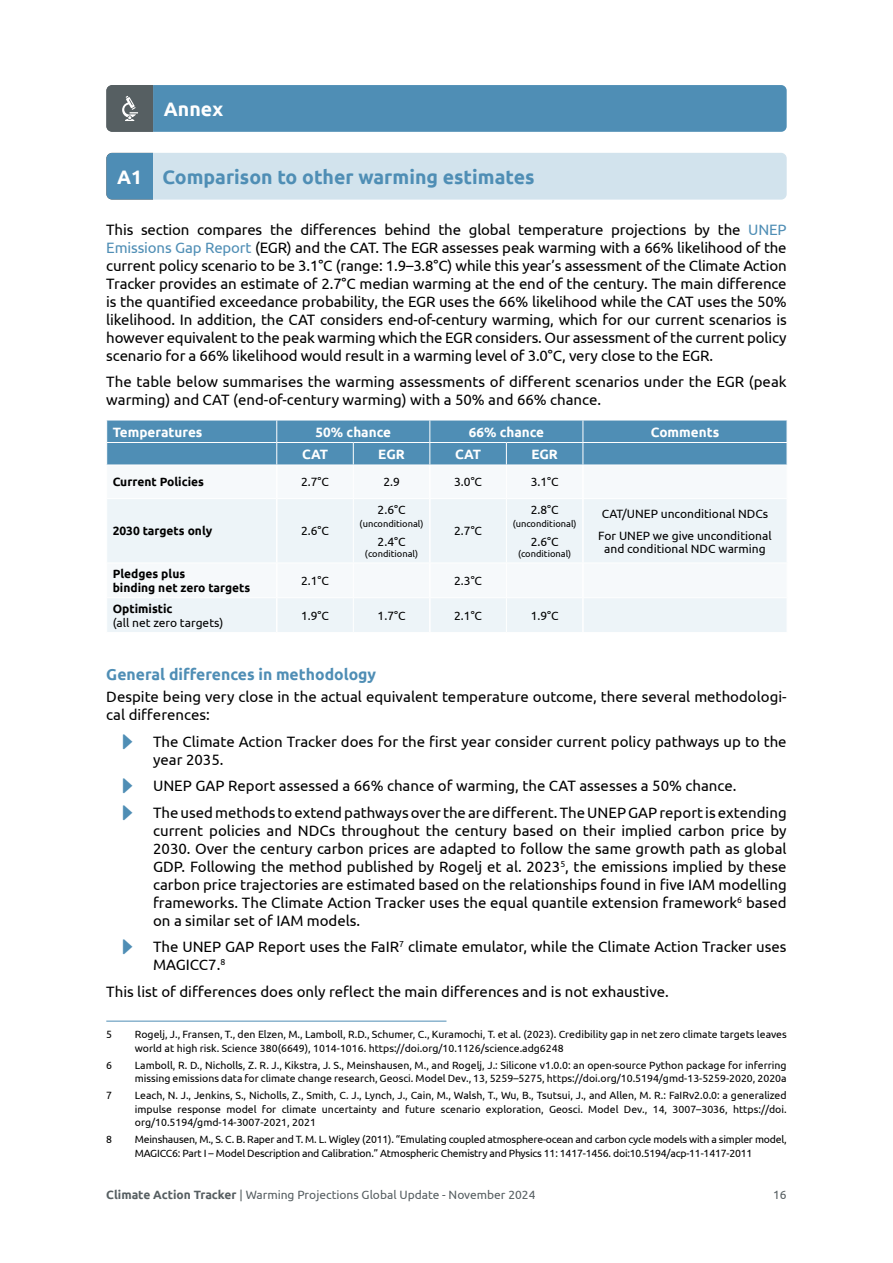
<style>
.page{position:relative;width:893px;height:1263px;background:#fff}
.page>*{position:absolute;margin:0;border:0;box-sizing:border-box;transform-origin:0 0}
.t1{font:700 19.5px "Ubuntu";color:#4f8eb5}
.t2{font:700 19.5px "Ubuntu";color:#fff}
.t3{font:700 15.75px "Ubuntu";color:#4f8eb5}
.t4{font:15px/18px "Ubuntu";color:#000}
.t5{font:700 13.5px "Ubuntu";color:#fff}
.t6{font:12px/22px "Ubuntu";color:#000}
.t7{font:700 12px/13.5px "Ubuntu";color:#000}
.t8{font:12px "Ubuntu";color:#575f62}
.t9{font:10.5px/13.5px "Ubuntu";color:#000}
.t10{font:10.5px/13.5px "Ubuntu";letter-spacing:-.02em;color:#000}
.t11{font:9.3px "Ubuntu";color:#000}
.s1{color:#fff}
.s2{color:#4f8eb5}
.s3{font-weight:700}
</style>
<div class="page">
<svg style="left:106px;top:85px;width:681px;height:47px;background:#518cb0"></svg>
<svg style="left:106px;top:153px;width:681px;height:47px;background:#c9dde9"></svg>
<svg style="left:107px;top:499px;width:680px;height:133px;fill:#edf4f8"></svg>
<svg style="left:106px;top:420px;width:681px;height:45px;background:#5894b8"></svg>
<hr style="left:106px;top:563px;width:171px;height:1px;background:#fff">
<hr style="left:277px;top:563px;width:76px;height:1px;background:#fff">
<hr style="left:353px;top:563px;width:77px;height:1px;background:#fff">
<hr style="left:430px;top:563px;width:76px;height:1px;background:#fff">
<hr style="left:506px;top:563px;width:77px;height:1px;background:#fff">
<hr style="left:583px;top:563px;width:204px;height:1px;background:#fff">
<hr style="left:106px;top:597px;width:171px;height:1px;background:#fff">
<hr style="left:277px;top:597px;width:76px;height:1px;background:#fff">
<hr style="left:353px;top:597px;width:77px;height:1px;background:#fff">
<hr style="left:430px;top:597px;width:76px;height:1px;background:#fff">
<hr style="left:506px;top:597px;width:77px;height:1px;background:#fff">
<hr style="left:583px;top:597px;width:204px;height:1px;background:#fff">
<hr style="left:276px;top:499px;width:2px;height:64px;background:#fff">
<hr style="left:429px;top:499px;width:2px;height:64px;background:#fff">
<hr style="left:582px;top:499px;width:2px;height:64px;background:#fff">
<hr style="left:276px;top:563px;width:2px;height:34px;background:#fff">
<hr style="left:429px;top:563px;width:2px;height:34px;background:#fff">
<hr style="left:582px;top:563px;width:2px;height:34px;background:#fff">
<hr style="left:276px;top:598px;width:2px;height:34px;background:#fff">
<hr style="left:429px;top:598px;width:2px;height:34px;background:#fff">
<hr style="left:582px;top:598px;width:2px;height:34px;background:#fff">
<hr style="left:353px;top:499px;width:1px;height:64px;background:#fff">
<hr style="left:506px;top:499px;width:1px;height:64px;background:#fff">
<hr style="left:353px;top:563px;width:1px;height:34px;background:#fff">
<hr style="left:506px;top:563px;width:1px;height:34px;background:#fff">
<hr style="left:353px;top:598px;width:1px;height:34px;background:#fff">
<hr style="left:506px;top:598px;width:1px;height:34px;background:#fff">
<hr style="left:106px;top:1021px;width:340px;height:1px;background:#4f8eb5">
<h1 class="t2" style="left:164px;top:97px;width:61px">Annex</h1>
<h1 class="t1" style="left:117px;top:165px;width:419px"><span class="s1">A1</span> Comparison to other warming estimates</h1>
<p class="t4" style="left:106px;top:220px;width:682px;text-align:justify">This section compares the differences behind the global temperature projections by the <span class="s2">UNEP Emissions Gap Report</span> (EGR) and the CAT. The EGR assesses peak warming with a 66% likelihood of the current policy scenario to be 3.1°C (range: 1.9–3.8°C) while this year’s assessment of the Climate Action Tracker provides an estimate of 2.7°C median warming at the end of the century. The main difference is the quantified exceedance probability, the EGR uses the 66% likelihood while the CAT uses the 50% likelihood. In addition, the CAT considers end-of-century warming, which for our current scenarios is however equivalent to the peak warming which the EGR considers. Our assessment of the current policy scenario for a 66% likelihood would result in a warming level of 3.0°C, very close to the EGR.</p>
<p class="t4" style="left:106px;top:372px;width:682px">The table below summarises the warming assessments of different scenarios under the EGR (peak warming) and CAT (end-of-century warming) with a 50% and 66% chance.</p>
<p class="t5" style="left:113px;top:423px;width:91px">Temperatures</p>
<p class="t5" style="left:316px;top:423px;width:77px">50% chance</p>
<p class="t5" style="left:469px;top:423px;width:77px">66% chance</p>
<p class="t5" style="left:651px;top:423px;width:70px">Comments</p>
<p class="t5" style="left:302px;top:446px;width:28px">CAT</p>
<p class="t5" style="left:378px;top:446px;width:28px">EGR</p>
<p class="t5" style="left:455px;top:446px;width:28px">CAT</p>
<p class="t5" style="left:531px;top:446px;width:28px">EGR</p>
<p class="t7" style="left:113px;top:475px;width:93px">Current Policies</p>
<p class="t6" style="left:301px;top:471px;width:29px">2.7°C</p>
<p class="t6" style="left:383px;top:471px;width:18px">2.9</p>
<p class="t6" style="left:454px;top:471px;width:29px">3.0°C</p>
<p class="t6" style="left:531px;top:471px;width:29px">3.1°C</p>
<p class="t7" style="left:113px;top:524px;width:101px">2030 targets only</p>
<p class="t6" style="left:301px;top:520px;width:29px">2.6°C</p>
<p class="t6" style="left:378px;top:498px;width:29px">2.6°C</p>
<p class="t11" style="left:360px;top:518px;width:65px">(unconditional)</p>
<p class="t6" style="left:378px;top:531px;width:29px">2.4°C</p>
<p class="t11" style="left:365px;top:548px;width:55px">(conditional)</p>
<p class="t6" style="left:531px;top:498px;width:29px">2.8°C</p>
<p class="t11" style="left:513px;top:518px;width:65px">(unconditional)</p>
<p class="t6" style="left:531px;top:531px;width:29px">2.6°C</p>
<p class="t11" style="left:518px;top:548px;width:55px">(conditional)</p>
<p class="t6" style="left:598px;top:502px;width:175px">CAT/UNEP unconditional NDCs<br>For UNEP we give unconditional</p>
<p class="t6" style="left:604px;top:537px;width:163px">and conditional NDC warming</p>
<p class="t6" style="left:454px;top:520px;width:29px">2.7°C</p>
<p class="t7" style="left:113px;top:567px;width:139px">Pledges plus<br>binding net zero targets</p>
<p class="t6" style="left:301px;top:569px;width:29px">2.1°C</p>
<p class="t6" style="left:454px;top:569px;width:29px">2.3°C</p>
<p class="t7" style="left:113px;top:602px;width:61px">Optimistic</p>
<p class="t6" style="left:113px;top:611px;width:112px">(all net zero targets)</p>
<p class="t6" style="left:301px;top:604px;width:29px">1.9°C</p>
<p class="t6" style="left:378px;top:604px;width:29px">1.7°C</p>
<p class="t6" style="left:454px;top:604px;width:29px">2.1°C</p>
<p class="t6" style="left:531px;top:604px;width:29px">1.9°C</p>
<p class="t3" style="left:106px;top:665px;width:271px">General differences in methodology</p>
<p class="t4" style="left:106px;top:687px;width:682px">Despite being very close in the actual equivalent temperature outcome, there several methodologi&shy;cal differences:</p>
<p class="t4" style="left:153px;top:732px;width:635px">The Climate Action Tracker does for the first year consider current policy pathways up to the year 2035.</p>
<p class="t4" style="left:153px;top:772px;width:635px;line-height:26.5px">UNEP GAP Report assessed a 66% chance of warming, the CAT assesses a 50% chance.<br>The used methods to extend pathways over the are different. The UNEP GAP report is extending</p>
<p class="t4" style="left:153px;top:821px;width:635px;text-align:justify">current policies and NDCs throughout the century based on their implied carbon price by 2030. Over the century carbon prices are adapted to follow the same growth path as global GDP. Following the method published by Rogelj et al. 2023<sup>5</sup>, the emissions implied by these carbon price trajectories are estimated based on the relationships found in five IAM modelling frameworks. The Climate Action Tracker uses the equal quantile extension framework<sup>6</sup> based on a similar set of IAM models.</p>
<p class="t4" style="left:153px;top:937px;width:635px">The UNEP GAP Report uses the FaIR<sup>7</sup> climate emulator, while the Climate Action Tracker uses<br>MAGICC7.<sup>8</sup></p>
<p class="t4" style="left:106px;top:982px;width:564px">This list of differences does only reflect the main differences and is not exhaustive.</p>
<p class="t9" style="left:106px;top:1027px;width:7px">5</p>
<p class="t9" style="left:135px;top:1027px;width:653px">Rogelj, J., Fransen, T., den Elzen, M., Lamboll, R.D., Schumer, C., Kuramochi, T. et al. (2023). Credibility gap in net zero climate targets leaves world at high risk. Science 380(6649), 1014-1016. https://doi.org/10.1126/science.adg6248</p>
<p class="t9" style="left:106px;top:1058px;width:7px">6</p>
<p class="t9" style="left:135px;top:1058px;width:653px">Lamboll, R. D., Nicholls, Z. R. J., Kikstra, J. S., Meinshausen, M., and Rogelj, J.: Silicone v1.0.0: an open-source Python package for inferring missing emissions data for climate change research, Geosci. Model Dev., 13, 5259–5275, https://doi.org/10.5194/gmd-13-5259-2020, 2020a</p>
<p class="t9" style="left:106px;top:1088px;width:7px">7</p>
<p class="t9" style="left:135px;top:1088px;width:653px;text-align:justify">Leach, N. J., Jenkins, S., Nicholls, Z., Smith, C. J., Lynch, J., Cain, M., Walsh, T., Wu, B., Tsutsui, J., and Allen, M. R.: FaIRv2.0.0: a generalized impulse response model for climate uncertainty and future scenario exploration, Geosci. Model Dev., 14, 3007–3036, https://doi. org/10.5194/gmd-14-3007-2021, 2021</p>
<p class="t9" style="left:106px;top:1132px;width:7px">8</p>
<p class="t10" style="left:135px;top:1132px;width:653px">Meinshausen, M., S. C. B. Raper and T. M. L. Wigley (2011). “Emulating coupled atmosphere-ocean and carbon cycle models with a simpler model,<br>MAGICC6: Part I – Model Description and Calibration.” Atmospheric Chemistry and Physics 11: 1417-1456. doi:10.5194/acp-11-1417-2011</p>
<p class="t8" style="left:106px;top:1188px;width:431px"><span class="s3">Climate Action Tracker</span> | Warming Projections Global Update - November 2024</p>
<p class="t8" style="left:773px;top:1188px;width:15px">16</p>
</div>
